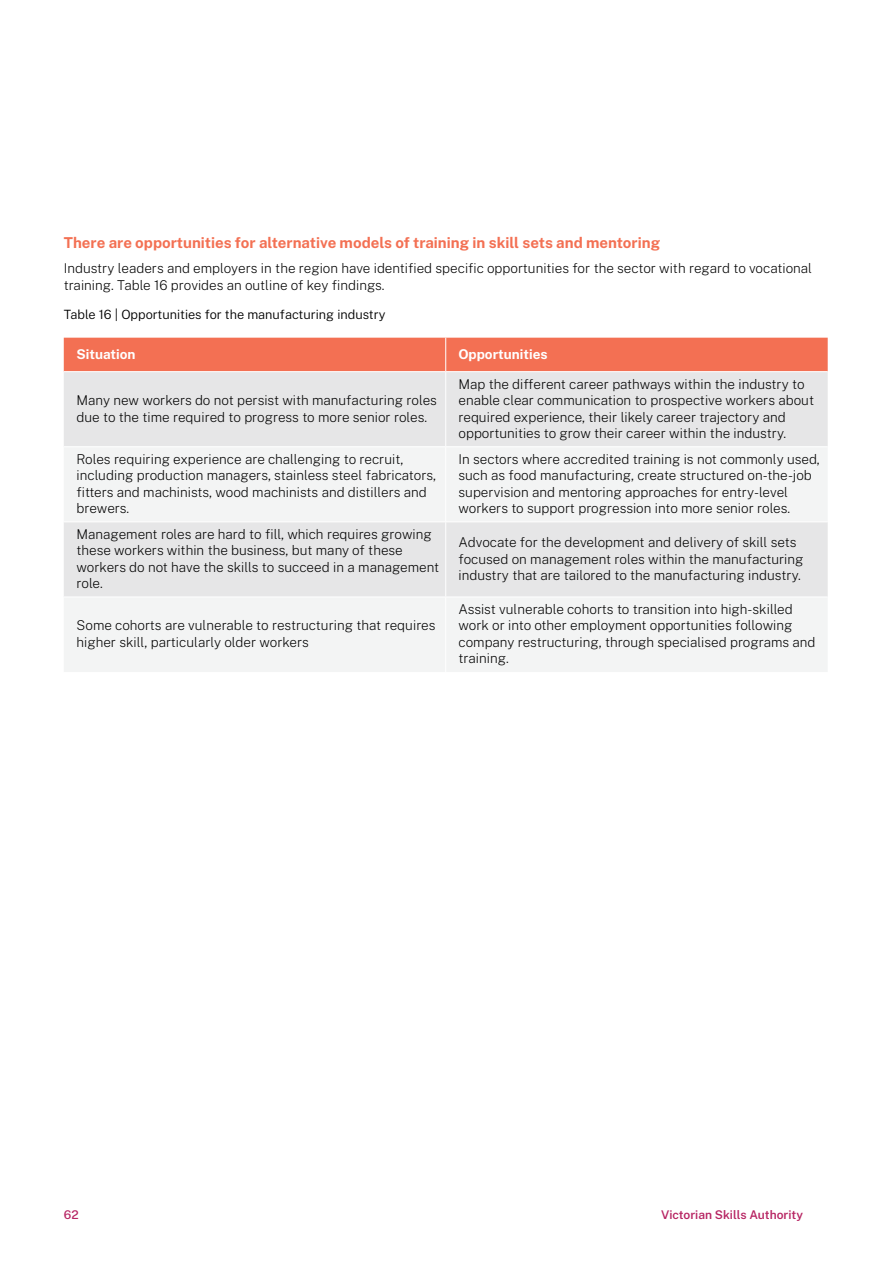
<style>
.page{position:relative;width:893px;height:1263px;background:#fff}
.page>*{position:absolute;margin:0;border:0;box-sizing:border-box;transform-origin:0 0}
.t1{font:700 15px "Public Sans";color:#f37053}
.t2{font:200 13.5px/16.5px "Public Sans";color:#000}
.t3{font:700 13.5px "Public Sans";color:#fff}
.t4{font:300 12.75px "Public Sans";color:#000}
.t5{font:600 12px "Public Sans";color:#b72563}
.t6{font:500 12px "Public Sans";color:#b72563}
</style>
<div class="page">
<div style="left:64px;top:338px;width:764px;height:33px;background:#f37053"></div>
<div style="left:64px;top:372px;width:764px;height:74px;background:#e6e6e7"></div>
<svg style="left:64px;top:448px;width:764px;height:224px;fill:#f3f4f4"></svg>
<hr style="left:445px;top:338px;width:1px;height:33px;background:#fff">
<hr style="left:445px;top:372px;width:1px;height:74px;background:#fff">
<hr style="left:445px;top:447px;width:1px;height:74px;background:#fff">
<hr style="left:64px;top:521px;width:382px;height:1px;background:#fff">
<hr style="left:446px;top:521px;width:382px;height:1px;background:#fff">
<hr style="left:445px;top:522px;width:1px;height:75px;background:#fff">
<hr style="left:64px;top:597px;width:382px;height:1px;background:#fff">
<hr style="left:446px;top:597px;width:382px;height:1px;background:#fff">
<hr style="left:445px;top:597px;width:1px;height:75px;background:#fff">
<p class="t1" style="left:64px;top:233px;width:598px">There are opportunities for alternative models of training in skill sets and mentoring</p>
<p class="t2" style="left:64px;top:260px;width:750px">Industry leaders and employers in the region have identified specific opportunities for the sector with regard to vocational training. Table 16 provides an outline of key findings.</p>
<p class="t4" style="left:64px;top:306px;width:323px">Table 16 | Opportunities for the manufacturing industry</p>
<p class="t3" style="left:77px;top:345px;width:60px">Situation</p>
<p class="t3" style="left:458px;top:345px;width:91px">Opportunities</p>
<p class="t2" style="left:77px;top:392px;width:362px">Many new workers do not persist with manufacturing roles due to the time required to progress to more senior roles.</p>
<p class="t2" style="left:458px;top:375px;width:357px">Map the different career pathways within the industry to enable clear communication to prospective workers about required experience, their likely career trajectory and opportunities to grow their career within the industry.</p>
<p class="t2" style="left:77px;top:450px;width:361px">Roles requiring experience are challenging to recruit, including production managers, stainless steel fabricators, fitters and machinists, wood machinists and distillers and brewers.</p>
<p class="t2" style="left:458px;top:450px;width:363px">In sectors where accredited training is not commonly used, such as food manufacturing, create structured on-the-job supervision and mentoring approaches for entry-level workers to support progression into more senior roles.</p>
<p class="t2" style="left:77px;top:525px;width:364px">Management roles are hard to fill, which requires growing these workers within the business, but many of these workers do not have the skills to succeed in a management role.</p>
<p class="t2" style="left:458px;top:534px;width:347px">Advocate for the development and delivery of skill sets focused on management roles within the manufacturing industry that are tailored to the manufacturing industry.</p>
<p class="t2" style="left:77px;top:617px;width:360px">Some cohorts are vulnerable to restructuring that requires higher skill, particularly older workers</p>
<p class="t2" style="left:458px;top:600px;width:358px">Assist vulnerable cohorts to transition into high-skilled work or into other employment opportunities following company restructuring, through specialised programs and training.</p>
<p class="t6" style="left:64px;top:1207px;width:16px">62</p>
<p class="t5" style="left:661px;top:1207px;width:143px">Victorian Skills Authority</p>
</div>
